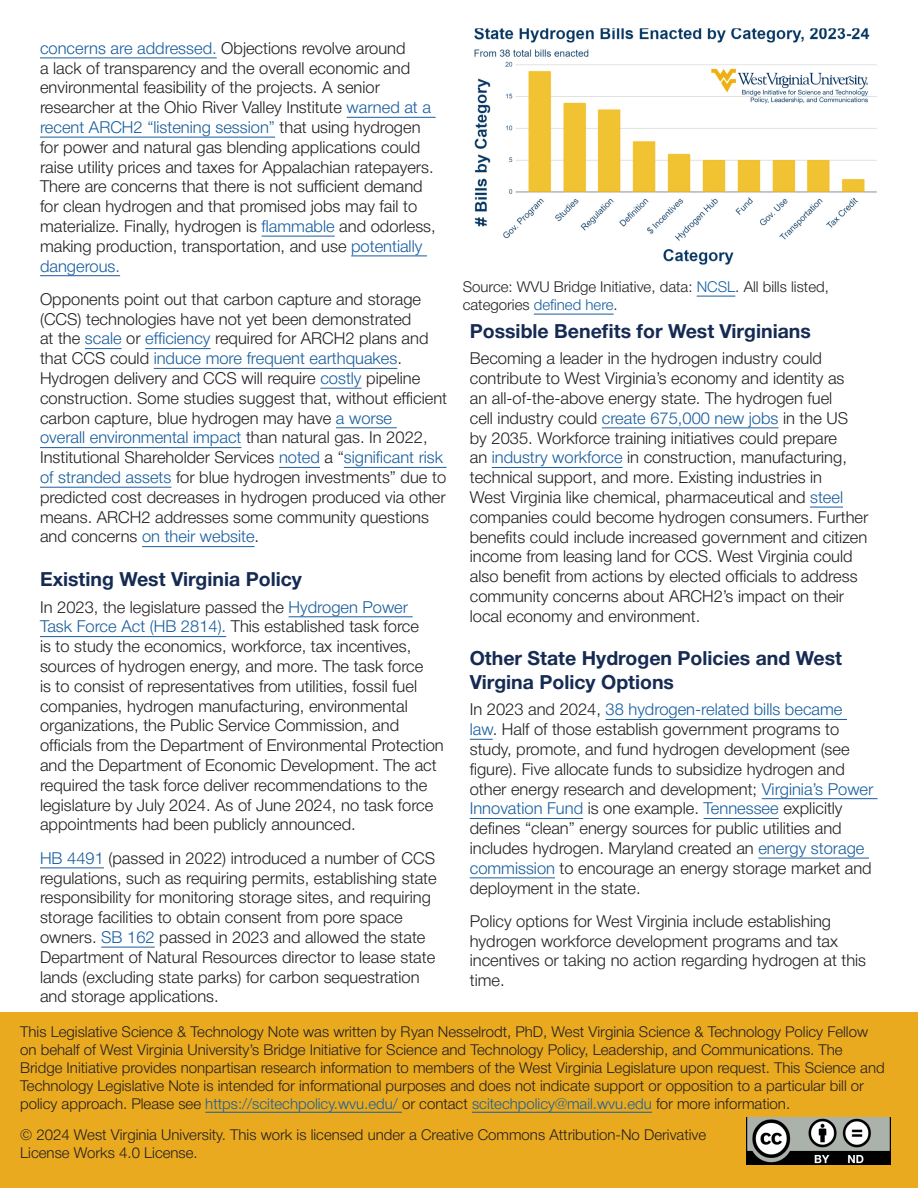
<style>
.page{position:relative;width:918px;height:1188px;background:#fff}
.page>*{position:absolute;margin:0;border:0;box-sizing:border-box;transform-origin:0 0}
.Heading{font:700 19.5px/23.4px "Helvetica Neue";color:#162b53}
.t1{font:300 16.5px/19.8px "Helvetica Neue";color:#231f20}
.t2{font:300 15px/18px "Helvetica Neue";color:#231f20}
.s1{color:#175d9e}
</style>
<div class="page">
<div style="left:0;top:1012px;width:918px;height:176px;background:#eaaa20"></div>
<hr style="left:205px;top:1112px;width:197px;height:1px;background:#175d9e">
<hr style="left:472px;top:1112px;width:180px;height:1px;background:#175d9e">
<hr style="left:40px;top:57px;width:177px;height:1px;background:#175d9e">
<hr style="left:347px;top:117px;width:89px;height:1px;background:#175d9e">
<hr style="left:40px;top:137px;width:235px;height:1px;background:#175d9e">
<hr style="left:262px;top:236px;width:73px;height:1px;background:#175d9e">
<hr style="left:351px;top:255px;width:76px;height:1px;background:#175d9e">
<hr style="left:40px;top:275px;width:80px;height:1px;background:#175d9e">
<hr style="left:85px;top:348px;width:37px;height:1px;background:#175d9e">
<hr style="left:145px;top:348px;width:66px;height:1px;background:#175d9e">
<hr style="left:154px;top:368px;width:243px;height:1px;background:#175d9e">
<hr style="left:320px;top:388px;width:42px;height:1px;background:#175d9e">
<hr style="left:336px;top:427px;width:61px;height:1px;background:#175d9e">
<hr style="left:40px;top:447px;width:201px;height:1px;background:#175d9e">
<hr style="left:279px;top:467px;width:41px;height:1px;background:#175d9e">
<hr style="left:344px;top:467px;width:103px;height:1px;background:#175d9e">
<hr style="left:40px;top:487px;width:131px;height:1px;background:#175d9e">
<hr style="left:142px;top:546px;width:113px;height:1px;background:#175d9e">
<hr style="left:289px;top:616px;width:124px;height:1px;background:#175d9e">
<hr style="left:40px;top:636px;width:186px;height:1px;background:#175d9e">
<hr style="left:40px;top:867px;width:64px;height:1px;background:#175d9e">
<hr style="left:101px;top:947px;width:54px;height:1px;background:#175d9e">
<img style="left:746px;top:1118px;width:145px;height:46px">
<hr style="left:602px;top:427px;width:177px;height:1px;background:#175d9e">
<hr style="left:492px;top:467px;width:131px;height:1px;background:#175d9e">
<hr style="left:810px;top:507px;width:33px;height:1px;background:#175d9e">
<hr style="left:606px;top:719px;width:241px;height:1px;background:#175d9e">
<svg style="left:470px;top:739px;width:23px;height:1px"></svg>
<hr style="left:762px;top:798px;width:115px;height:1px;background:#175d9e">
<hr style="left:470px;top:818px;width:113px;height:1px;background:#175d9e">
<hr style="left:704px;top:818px;width:75px;height:1px;background:#175d9e">
<hr style="left:758px;top:858px;width:111px;height:1px;background:#175d9e">
<hr style="left:470px;top:877px;width:85px;height:1px;background:#175d9e">
<img style="left:474px;top:28px;width:403px;height:237px">
<hr style="left:697px;top:296px;width:38px;height:1px;background:#175d9e">
<hr style="left:534px;top:314px;width:80px;height:1px;background:#175d9e">
<p class="t1" style="left:40px;top:37px;width:397px"><span class="s1">concerns are addressed.</span> Objections revolve around<br>a lack of transparency and the overall economic and environmental feasibility of the projects. A senior researcher at the Ohio River Valley Institute <span class="s1">warned at a recent ARCH2 “listening session”</span> that using hydrogen for power and natural gas blending applications could raise utility prices and taxes for Appalachian ratepayers.<br>There are concerns that there is not sufficient demand for clean hydrogen and that promised jobs may fail to materialize. Finally, hydrogen is <span class="s1">flammable</span> and odorless, making production, transportation, and use <span class="s1">potentially dangerous.</span></p>
<p class="t1" style="left:40px;top:288px;width:409px">Opponents point out that carbon capture and storage (CCS) technologies have not yet been demonstrated<br>at the <span class="s1">scale</span> or <span class="s1">efficiency</span> required for ARCH2 plans and that CCS could <span class="s1">induce more frequent earthquakes</span>.<br>Hydrogen delivery and CCS will require <span class="s1">costly</span> pipeline construction. Some studies suggest that, without efficient carbon capture, blue hydrogen may have <span class="s1">a worse<br>overall environmental impact</span> than natural gas. In 2022, Institutional Shareholder Services <span class="s1">noted</span> a “<span class="s1">significant risk of stranded assets</span> for blue hydrogen investments” due to predicted cost decreases in hydrogen produced via other means. ARCH2 addresses some community questions and concerns <span class="s1">on their website</span>.</p>
<p class="Heading" style="left:40px;top:568px;width:264px">Existing West Virginia Policy</p>
<p class="t1" style="left:40px;top:596px;width:405px">In 2023, the legislature passed the <span class="s1">Hydrogen Power Task Force Act (HB 2814).</span> This established task force<br>is to study the economics, workforce, tax incentives, sources of hydrogen energy, and more. The task force<br>is to consist of representatives from utilities, fossil fuel companies, hydrogen manufacturing, environmental organizations, the Public Service Commission, and officials from the Department of Environmental Protection and the Department of Economic Development. The act required the task force deliver recommendations to the legislature by July 2024. As of June 2024, no task force appointments had been publicly announced.</p>
<p class="t1" style="left:40px;top:847px;width:398px"><span class="s1">HB 4491</span> (passed in 2022) introduced a number of CCS regulations, such as requiring permits, establishing state responsibility for monitoring storage sites, and requiring storage facilities to obtain consent from pore space owners. <span class="s1">SB 162</span> passed in 2023 and allowed the state Department of Natural Resources director to lease state lands (excluding state parks) for carbon sequestration and storage applications.</p>
<p class="t2" style="left:463px;top:277px;width:368px">Source: WVU Bridge Initiative, data: <span class="s1">NCSL</span>. All bills listed, categories <span class="s1">defined here</span>.</p>
<p class="Heading" style="left:470px;top:320px;width:343px">Possible Benefits for West Virginians</p>
<p class="t1" style="left:470px;top:347px;width:400px">Becoming a leader in the hydrogen industry could contribute to West Virginia’s economy and identity as<br>an all-of-the-above energy state. The hydrogen fuel<br>cell industry could <span class="s1">create 675,000 new jobs</span> in the US by 2035. Workforce training initiatives could prepare<br>an <span class="s1">industry workforce</span> in construction, manufacturing, technical support, and more. Existing industries in<br>West Virginia like chemical, pharmaceutical and <span class="s1">steel </span>companies could become hydrogen consumers. Further benefits could include increased government and citizen income from leasing land for CCS. West Virginia could also benefit from actions by elected officials to address community concerns about ARCH2’s impact on their local economy and environment.</p>
<p class="Heading" style="left:470px;top:647px;width:374px">Other State Hydrogen Policies and West<br>Virgina Policy Options</p>
<p class="t1" style="left:470px;top:698px;width:405px">In 2023 and 2024, <span class="s1">38 hydrogen-related bills became law</span>. Half of those establish government programs to study, promote, and fund hydrogen development (see figure). Five allocate funds to subsidize hydrogen and other energy research and development; <span class="s1">Virginia’s Power Innovation Fund</span> is one example. <span class="s1">Tennessee</span> explicitly defines “clean” energy sources for public utilities and includes hydrogen. Maryland created an <span class="s1">energy storage commission</span> to encourage an energy storage market and deployment in the state.</p>
<p class="t1" style="left:470px;top:910px;width:398px">Policy options for West Virginia include establishing hydrogen workforce development programs and tax incentives or taking no action regarding hydrogen at this time.</p>
<p class="t2" style="left:20px;top:1021px;width:866px">This Legislative Science &amp; Technology Note was written by Ryan Nesselrodt, PhD, West Virginia Science &amp; Technology Policy Fellow on behalf of West Virginia University’s Bridge Initiative for Science and Technology Policy, Leadership, and Communications. The Bridge Initiative provides nonpartisan research information to members of the West Virginia Legislature upon request. This Science and Technology Legislative Note is intended for informational purposes and does not indicate support or opposition to a particular bill or policy approach. Please see <span class="s1">https://scitechpolicy.wvu.edu/</span> or contact <span class="s1">scitechpolicy@mail.wvu.edu</span> for more information.</p>
<p class="t2" style="left:20px;top:1125px;width:688px">© 2024 West Virginia University. This work is licensed under a Creative Commons Attribution-No Derivative<br>License Works 4.0 License.</p>
</div>
